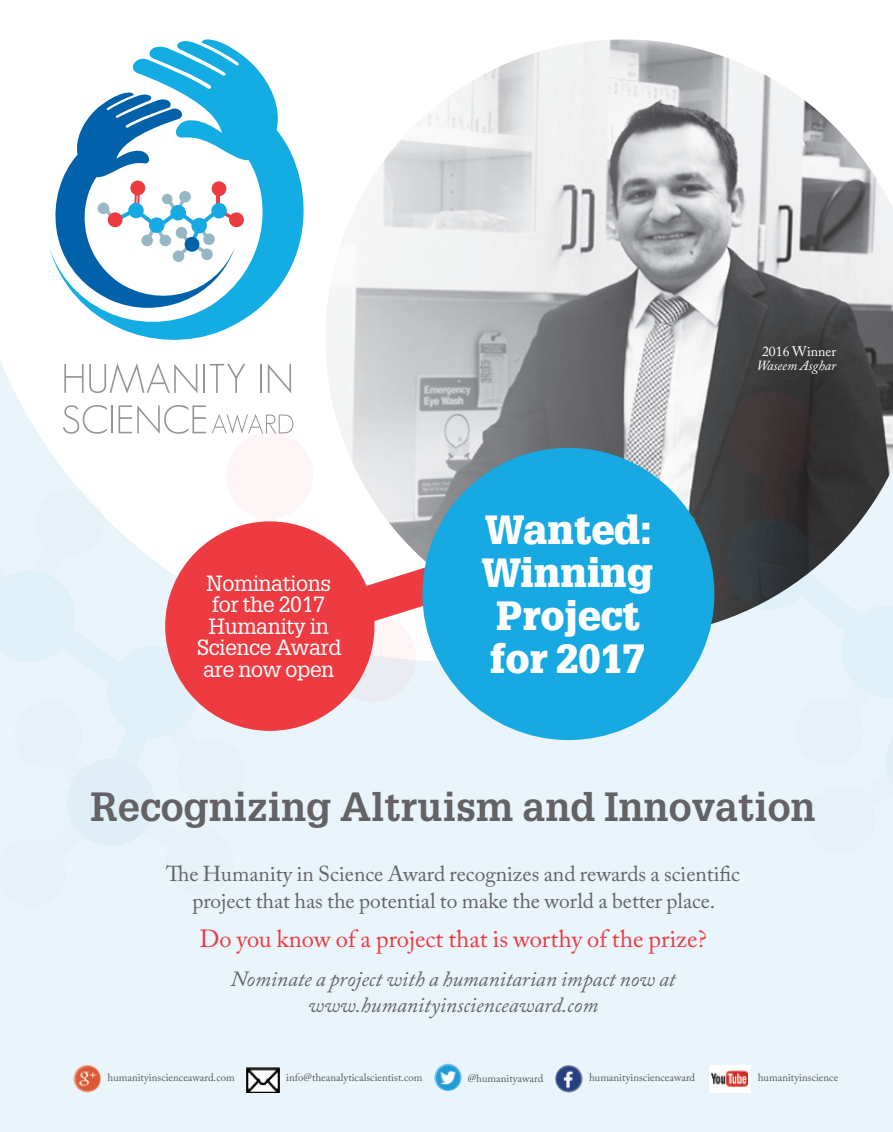
<style>
.page{position:relative;width:893px;height:1132px;background:#fff}
.page>*{position:absolute;margin:0;border:0;box-sizing:border-box;transform-origin:0 0}
.t1{font:700 39.9px "Glypha LT Std";color:#636366}
.t2{font:900 39.9px/42.9px "Glypha LT Std";color:#fff;text-align:center}
.t3{font:24.6px "Adobe Caslon Pro";color:#ee3a41}
.t4{font:21.45px/26.1px "Adobe Caslon Pro";color:#636366;text-align:center}
.t5{font:italic 21.45px/26.1px "Adobe Caslon Pro";color:#636366;text-align:center}
.t6{font:21.45px/21.5px "Glypha LT Std";letter-spacing:-.02em;color:#fff;text-align:center}
.t7{font:italic 13.8px "Adobe Caslon Pro";color:#fff}
.t8{font:13.8px "Adobe Caslon Pro";color:#fff}
.t9{font:10.8px "Adobe Caslon Pro";color:#57585a}
</style>
<div class="page">
<div style="left:0;top:0;width:893px;height:1131px;background:#eaf5fb"></div>
<svg style="left:0;top:298px;width:708px;height:363px;fill:#fff"></svg>
<div style="left:0;top:0;width:893px;height:298px;background:#fff"></div>
<img style="left:325px;top:39px;width:568px;height:598px">
<svg style="left:712px;top:570px;width:31px;height:49px"></svg>
<div style="left:764px;top:452px;width:21px;height:82px;background:#392f30"></div>
<svg style="left:724px;top:518px;width:91px;height:91px;background:#3d4347"></svg>
<div style="left:807px;top:786px;width:68px;height:68px;background:#e6f2f8;border-radius:50%"></div>
<div style="left:727px;top:391px;width:87px;height:87px;background:#3d3435;border-radius:50%"></div>
<svg style="left:791px;top:570px;width:102px;height:214px"></svg>
<svg style="left:132px;top:808px;width:22px;height:32px"></svg>
<div style="left:255px;top:493px;width:20px;height:82px;background:#fef5f6"></div>
<div style="left:329px;top:614px;width:87px;height:87px;background:#eaecf2;border-radius:50%"></div>
<div style="left:67px;top:758px;width:87px;height:87px;background:#dfeef7;border-radius:50%"></div>
<div style="left:15px;top:700px;width:68px;height:68px;background:#e6f2f8;border-radius:50%"></div>
<div style="left:36px;top:488px;width:68px;height:68px;background:#e6f2f8;border-radius:50%"></div>
<div style="left:177px;top:738px;width:68px;height:68px;background:#e6f2f8;border-radius:50%"></div>
<div style="left:165px;top:827px;width:68px;height:68px;background:#e6f2f8;border-radius:50%"></div>
<div style="left:226px;top:431px;width:87px;height:88px;background:#fef5f6;border-radius:50%"></div>
<div style="left:107px;top:646px;width:92px;height:91px;background:#e0f1f9;border-radius:50%"></div>
<svg style="left:0;top:535px;width:131px;height:126px"></svg>
<svg style="left:351px;top:560px;width:87px;height:99px;background:#f8b7ba"></svg>
<div style="left:422px;top:447px;width:292px;height:292px;background:#17a9e1;border-radius:50%"></div>
<img style="left:434px;top:1063px;width:28px;height:27px;border-radius:14px">
<img style="left:555px;top:1064px;width:28px;height:28px;border-radius:14px">
<div style="left:709px;top:1064px;width:41px;height:28px;background:#fff"></div>
<img style="left:712px;top:1070px;width:36px;height:17px">
<img style="left:246px;top:1067px;width:33px;height:25px">
<img style="left:73px;top:1064px;width:28px;height:28px;border-radius:14px">
<svg style="left:49px;top:39px;width:271px;height:318px"></svg>
<svg style="left:43px;top:91px;width:192px;height:229px"></svg>
<svg style="left:106px;top:210px;width:7px;height:7px"></svg>
<svg style="left:224px;top:212px;width:10px;height:8px"></svg>
<hr style="left:216px;top:192px;width:4px;height:14px;background:#ee3a41">
<svg style="left:119px;top:192px;width:97px;height:63px"></svg>
<div style="left:130px;top:180px;width:15px;height:15px;background:#ee3a41;border-radius:50%"></div>
<div style="left:108px;top:212px;width:15px;height:15px;background:#ee3a41;border-radius:50%"></div>
<div style="left:229px;top:212px;width:15px;height:15px;background:#ee3a41;border-radius:50%"></div>
<div style="left:185px;top:237px;width:14px;height:15px;background:#0161aa;border-radius:50%"></div>
<div style="left:128px;top:203px;width:16px;height:15px;background:#17a9e1;border-radius:50%"></div>
<div style="left:211px;top:203px;width:16px;height:15px;background:#17a9e1;border-radius:50%"></div>
<div style="left:141px;top:234px;width:12px;height:12px;background:#97b7c4;border-radius:50%"></div>
<div style="left:173px;top:250px;width:11px;height:12px;background:#97b7c4;border-radius:50%"></div>
<div style="left:176px;top:227px;width:11px;height:11px;background:#97b7c4;border-radius:50%"></div>
<div style="left:179px;top:191px;width:12px;height:11px;background:#97b7c4;border-radius:50%"></div>
<div style="left:98px;top:202px;width:11px;height:12px;background:#97b7c4;border-radius:50%"></div>
<div style="left:203px;top:233px;width:12px;height:12px;background:#97b7c4;border-radius:50%"></div>
<div style="left:201px;top:248px;width:12px;height:12px;background:#97b7c4;border-radius:50%"></div>
<div style="left:160px;top:235px;width:11px;height:11px;background:#97b7c4;border-radius:50%"></div>
<div style="left:212px;top:181px;width:14px;height:15px;background:#ee3a41;border-radius:50%"></div>
<div style="left:191px;top:218px;width:16px;height:15px;background:#17a9e1;border-radius:50%"></div>
<div style="left:170px;top:205px;width:16px;height:15px;background:#17a9e1;border-radius:50%"></div>
<div style="left:162px;top:194px;width:10px;height:10px;background:#97b7c4;border-radius:50%"></div>
<div style="left:149px;top:217px;width:16px;height:16px;background:#17a9e1;border-radius:50%"></div>
<svg style="left:64px;top:363px;width:133px;height:30px;background:#ededed"></svg>
<hr style="left:203px;top:364px;width:2px;height:28px;background:#939598">
<svg style="left:210px;top:364px;width:35px;height:28px"></svg>
<hr style="left:260px;top:364px;width:2px;height:28px;background:#939598">
<svg style="left:268px;top:363px;width:23px;height:30px"></svg>
<svg style="left:63px;top:405px;width:44px;height:28px"></svg>
<hr style="left:111px;top:405px;width:2px;height:28px;background:#939598">
<svg style="left:119px;top:405px;width:87px;height:28px;background:#ececed"></svg>
<svg style="left:212px;top:414px;width:81px;height:19px;background:#ebebec"></svg>
<div style="left:165px;top:521px;width:209px;height:209px;background:#ee3a41;border-radius:50%"></div>
<h3 class="t6" style="left:197px;top:572px;width:146px">Nominations for the 2017<br>Humanity in<br>Science Award are now open</h3>
<h1 class="t2" style="left:481px;top:508px;width:174px">Wanted:<br>Winning<br>Project for 2017</h1>
<p class="t8" style="left:762px;top:343px;width:76px">2016 Winner</p>
<p class="t7" style="left:757px;top:357px;width:81px">Waseem Asghar</p>
<h1 class="t1" style="left:91px;top:781px;width:727px">Recognizing Altruism and Innovation</h1>
<h3 class="t4" style="left:166px;top:860px;width:575px">The Humanity in Science Award recognizes and rewards a scientific project that has the potential to make the world a better place.</h3>
<h2 class="t3" style="left:199px;top:923px;width:509px">Do you know of a project that is worthy of the prize?</h2>
<h3 class="t5" style="left:231px;top:965px;width:446px">Nominate a project with a humanitarian impact now at www.humanityinscienceaward.com</h3>
<p class="t9" style="left:108px;top:1070px;width:129px">humanityinscienceaward.com</p>
<p class="t9" style="left:286px;top:1070px;width:138px">info@theanalyticalscientist.com</p>
<p class="t9" style="left:468px;top:1071px;width:77px">@humanityaward</p>
<p class="t9" style="left:589px;top:1070px;width:108px">humanityinscienceaward</p>
<p class="t9" style="left:758px;top:1070px;width:82px">humanityinscience</p>
</div>
